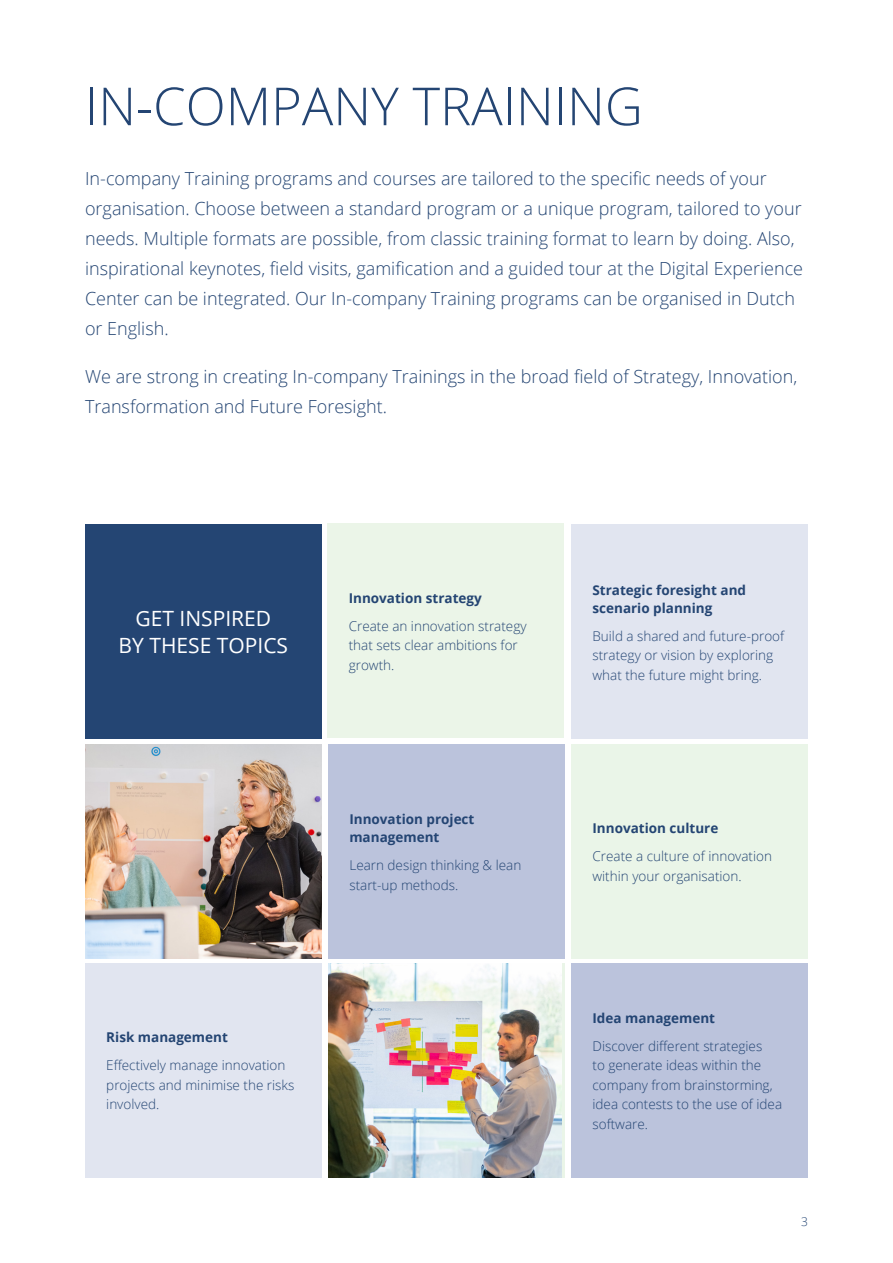
<style>
.page{position:relative;width:893px;height:1263px;background:#fff}
.page>*{position:absolute;margin:0;border:0;box-sizing:border-box;transform-origin:0 0}
.t1{font:300 52.5px "Open Sans";color:#244573}
.t2{font:21px/27px "Open Sans";color:#fff;text-align:center}
.Body_copy{font:300 18px/30px "Open Sans";color:#244573}
.Body_copy-2{font:300 13.5px/19.5px "Open Sans";color:#244573}
.Body_copy-3{font:700 13.5px/18px "Open Sans";color:#244573}
.t3{font:300 12px "Open Sans";color:#244573}
</style>
<div class="page">
<div style="left:571px;top:525px;width:237px;height:214px;background:#e1e5f0"></div>
<div style="left:571px;top:744px;width:237px;height:215px;background:#eaf5e8"></div>
<img style="left:328px;top:964px;width:233px;height:214px">
<div style="left:571px;top:964px;width:237px;height:214px;background:#bbc3dc"></div>
<div style="left:327px;top:524px;width:237px;height:214px;background:#ebf5e8"></div>
<div style="left:328px;top:744px;width:237px;height:215px;background:#bbc3dc"></div>
<div style="left:85px;top:964px;width:237px;height:214px;background:#e1e5f0"></div>
<div style="left:85px;top:525px;width:237px;height:214px;background:#244573"></div>
<img style="left:85px;top:744px;width:237px;height:214px">
<h1 class="t1" style="left:85px;top:70px;width:559px">IN-COMPANY TRAINING</h1>
<p class="Body_copy" style="left:85px;top:163px;width:720px">In-company Training programs and courses are tailored to the specific needs of your organisation. Choose between a standard program or a unique program, tailored to your needs. Multiple formats are possible, from classic training format to learn by doing. Also, inspirational keynotes, field visits, gamification and a guided tour at the Digital Experience Center can be integrated. Our In-company Training programs can be organised in Dutch or English.</p>
<p class="Body_copy" style="left:85px;top:361px;width:714px">We are strong in creating In-company Trainings in the broad field of Strategy, Innovation,<br>Transformation and Future Foresight.</p>
<h2 class="t2" style="left:119px;top:605px;width:171px">GET INSPIRED<br>BY THESE TOPICS</h2>
<p class="Body_copy-3" style="left:349px;top:588px;width:135px">Innovation strategy</p>
<p class="Body_copy-2" style="left:349px;top:616px;width:179px">Create an innovation strategy that sets clear ambitions for growth.</p>
<p class="Body_copy-3" style="left:106px;top:1028px;width:123px">Risk management</p>
<p class="Body_copy-2" style="left:106px;top:1055px;width:190px">Effectively manage innovation projects and minimise the risks involved.</p>
<p class="Body_copy-3" style="left:349px;top:810px;width:127px">Innovation project management</p>
<p class="Body_copy-2" style="left:349px;top:855px;width:173px">Learn design thinking &amp; lean start-up methods.</p>
<p class="Body_copy-3" style="left:592px;top:580px;width:155px">Strategic foresight and scenario planning</p>
<p class="Body_copy-2" style="left:592px;top:625px;width:193px">Build a shared and future-proof strategy or vision by exploring what the future might bring.</p>
<p class="Body_copy-3" style="left:592px;top:819px;width:127px">Innovation culture</p>
<p class="Body_copy-2" style="left:592px;top:846px;width:181px">Create a culture of innovation within your organisation.</p>
<p class="Body_copy-3" style="left:592px;top:1009px;width:124px">Idea management</p>
<p class="Body_copy-2" style="left:592px;top:1036px;width:191px">Discover different strategies<br>to generate ideas within the company from brainstorming, idea contests to the use of idea software.</p>
<p class="t3" style="left:801px;top:1213px;width:8px">3</p>
</div>
